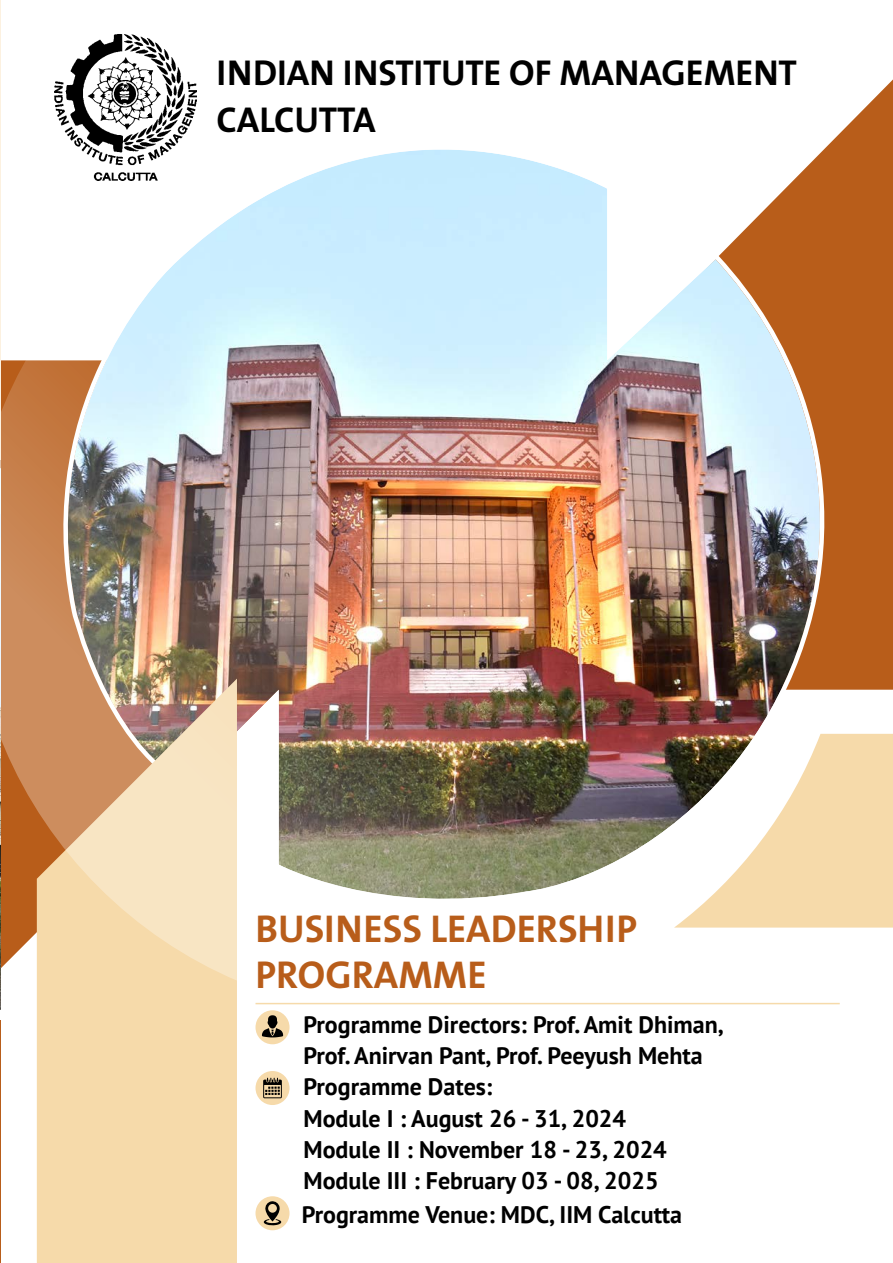
<style>
.page{position:relative;width:893px;height:1263px;background:#fff}
.page>*{position:absolute;margin:0;border:0;box-sizing:border-box;transform-origin:0 0}
.t1{font:700 39px/46.5px "The Sans B7";color:#b85d1a}
.t2{font:700 36.15px "The Sans B7";color:#000}
.t3{font:700 24px/31.3px "PT Sans";color:#000}
</style>
<div class="page">
<img style="left:55px;top:34px;width:141px;height:102px">
<div style="left:837px;top:79px;width:56px;height:611px;background:#b85d1a"></div>
<div style="left:37px;top:1016px;width:200px;height:247px;background:#f6daaa"></div>
<img style="left:1px;top:136px;width:849px;height:880px">
<svg style="left:674px;top:734px;width:219px;height:193px"></svg>
<hr style="left:255px;top:1003px;width:585px;height:1px;background:#f6daaa">
<div style="left:255px;top:1010px;width:35px;height:34px;background:#f6daaa;border-radius:50%"></div>
<svg style="left:262px;top:1015px;width:21px;height:22px"></svg>
<div style="left:255px;top:1071px;width:35px;height:34px;background:#f6daaa;border-radius:50%"></div>
<svg style="left:263px;top:1078px;width:19px;height:20px"></svg>
<div style="left:255px;top:1196px;width:35px;height:34px;background:#f6daaa;border-radius:50%"></div>
<svg style="left:263px;top:1201px;width:19px;height:24px"></svg>
<hr style="left:0;top:451px;width:1px;height:559px;background:#f3fdff">
<img style="left:0;top:698px;width:1px;height:312px">
<hr style="left:0;top:9px;width:1px;height:459px;background:#b85d1a">
<hr style="left:0;top:1020px;width:1px;height:243px;background:#b85d1a">
<hr style="left:0;top:0;width:1px;height:460px;background:#fcf1e0">
<h2 class="t2" style="left:217px;top:54px;width:181px">INDIAN INSTITUT</h2>
<h2 class="t2" style="left:483px;top:54px;width:314px">E OF MANAGEMENT</h2>
<h2 class="t2" style="left:217px;top:101px;width:63px">CALCUTT</h2>
<h2 class="t2" style="left:353px;top:101px;width:24px">A</h2>
<h1 class="t1" style="left:255px;top:906px;width:323px">BUSI NESS LEADERSHIP<br>PROGRAMME</h1>
<p class="t3" style="left:303px;top:1008px;width:422px">Programme Directors: Prof. Amit Dhiman,<br>Prof. Anirvan Pant, Prof. Peeyush Mehta<br>Programme Dates:<br>Module I : August 26 - 31, 2024<br>Module II : November 18 - 23, 2024<br>Module III : February 03 - 08, 2025</p>
<p class="t3" style="left:302px;top:1198px;width:382px">Programme Venue: MDC, IIM Calcutta</p>
</div>
